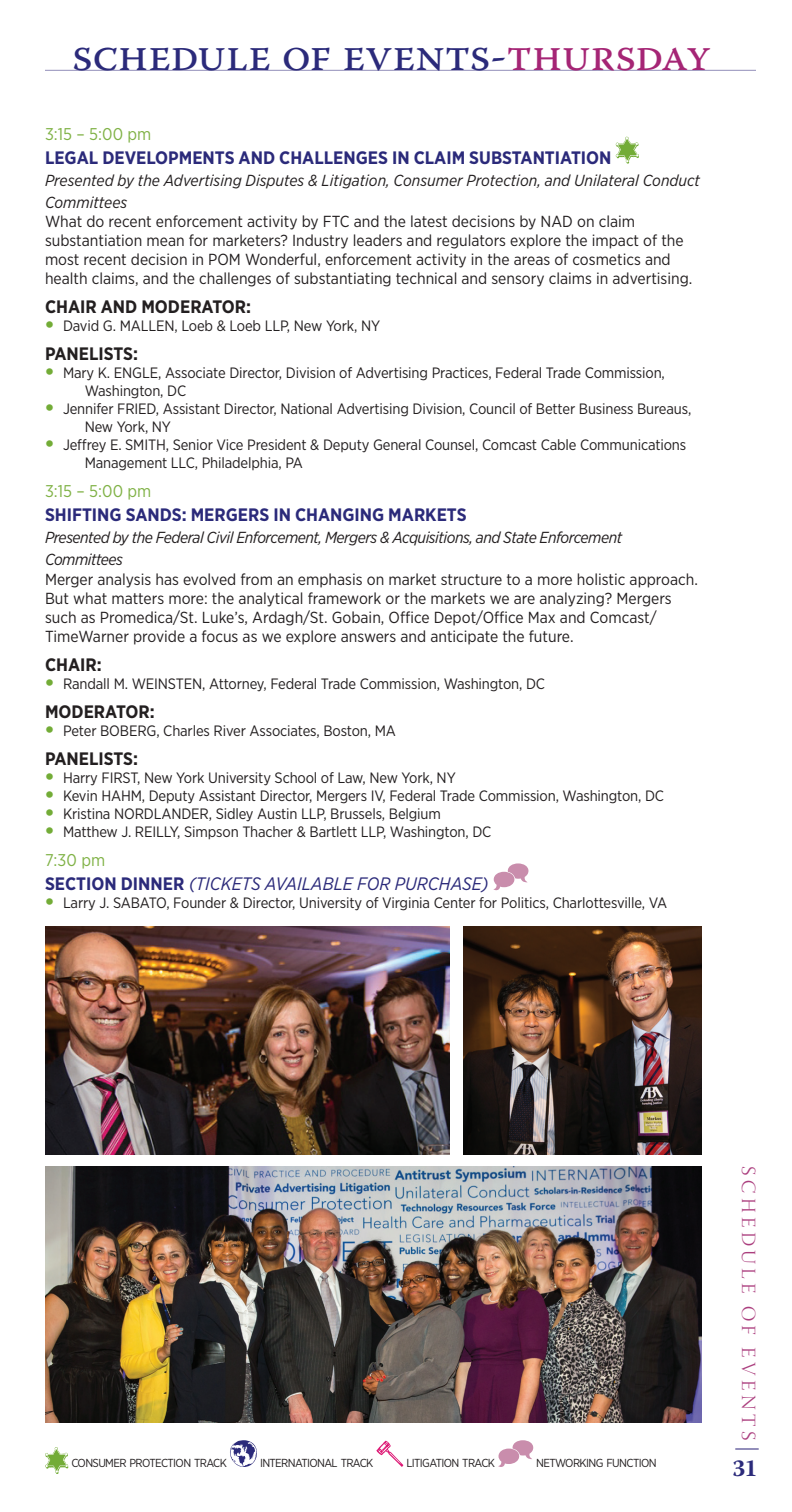
<style>
.page{position:relative;width:792px;height:1512px;background:#fff}
.page>*{position:absolute;margin:0;border:0;box-sizing:border-box;transform-origin:0 0}
.t1{font:46px "Warnock Pro";letter-spacing:-.01em;color:#2b2a7a}
.t2{font:700 24px "Warnock Pro";color:#2b2a7a}
.t3{font:20px "Warnock Pro Light Disp";letter-spacing:.22em;color:#ab3e7e}
.t4{font:700 18px "Gotham Narrow";color:#2b2a7a}
.t5{font:700 18px "Gotham Narrow";color:#231f20}
.t6{font:italic 18px "Gotham Narrow";color:#2b2a7a}
.t7{font:17px "Gotham Narrow";color:#80b246}
.t8{font:16px/19.2px "Gotham Narrow";color:#231f20}
.t9{font:italic 16px/22px "Gotham Narrow";letter-spacing:-.015em;color:#231f20}
.t10{font:15px/18px "Gotham Narrow";letter-spacing:-.01em;color:#231f20}
.t11{font:11.6px "Gotham Narrow";letter-spacing:-.055em;color:#231f20}
.s1{color:#a52575}
.s2{font-family:"Trade Gothic LT Std";font-size:18px;color:#73ac37}
.s3{font-weight:700;font-style:normal}
</style>
<div class="page">
<hr style="left:45px;top:70px;width:711px;height:1px;background:#928eba">
<hr style="left:735px;top:1448px;width:24px;height:2px;background:#928eba">
<svg style="left:45px;top:1447px;width:24px;height:27px"></svg>
<svg style="left:230px;top:1440px;width:27px;height:27px"></svg>
<svg style="left:376px;top:1441px;width:27px;height:26px"></svg>
<svg style="left:498px;top:1440px;width:35px;height:27px"></svg>
<svg style="left:616px;top:137px;width:23px;height:27px"></svg>
<svg style="left:493px;top:863px;width:35px;height:27px"></svg>
<img style="left:45px;top:1166px;width:657px;height:257px">
<img style="left:45px;top:927px;width:404px;height:228px">
<img style="left:464px;top:927px;width:238px;height:228px">
<h1 class="t1" style="left:72px;top:27px;width:641px">schedule of events-<span class="s1">thursday</span></h1>
<p class="t7" style="left:45px;top:123px;width:108px">3:15 – 5:00 pm</p>
<p class="t4" style="left:45px;top:146px;width:568px">LEGAL DEVELOPMENTS AND CHALLENGES IN CLAIM SUBSTANTIATION</p>
<p class="t9" style="left:45px;top:169px;width:657px">Presented by the Advertising Disputes &amp; Litigation, Consumer Protection, and Unilateral Conduct<br>Committees</p>
<p class="t8" style="left:45px;top:211px;width:649px">What do recent enforcement activity by FTC and the latest decisions by NAD on claim substantiation mean for marketers? Industry leaders and regulators explore the impact of the most recent decision in POM Wonderful, enforcement activity in the areas of cosmetics and health claims, and the challenges of substantiating technical and sensory claims in advertising.</p>
<p class="t5" style="left:45px;top:296px;width:208px">CHAIR AND MODERATOR:</p>
<p class="t10" style="left:45px;top:317px;width:337px"><span class="s2">•</span> David G. MALLEN, Loeb &amp; Loeb LLP, New York, NY</p>
<p class="t5" style="left:45px;top:343px;width:95px">PANELISTS:</p>
<p class="t10" style="left:85px;top:364px;width:582px;text-indent:-40px"><span class="s2">•</span> Mary K. ENGLE, Associate Director, Division of Advertising Practices, Federal Trade Commission,<br>Washington, DC</p>
<p class="t10" style="left:85px;top:400px;width:608px;text-indent:-40px"><span class="s2">•</span> Jennifer FRIED, Assistant Director, National Advertising Division, Council of Better Business Bureaus,<br>New York, NY</p>
<p class="t10" style="left:85px;top:436px;width:603px;text-indent:-40px"><span class="s2">•</span> Jeffrey E. SMITH, Senior Vice President &amp; Deputy General Counsel, Comcast Cable Communications<br>Management LLC, Philadelphia, PA</p>
<p class="t7" style="left:45px;top:481px;width:108px">3:15 – 5:00 pm</p>
<p class="t4" style="left:45px;top:504px;width:423px">SHIFTING SANDS: MERGERS IN CHANGING MARKETS</p>
<p class="t9" style="left:45px;top:526px;width:579px">Presented by the Federal Civil Enforcement, Mergers &amp; Acquisitions, and State Enforcement<br>Committees</p>
<p class="t8" style="left:45px;top:569px;width:654px">Merger analysis has evolved from an emphasis on market structure to a more holistic approach.<br>But what matters more: the analytical framework or the markets we are analyzing? Mergers such as Promedica/St. Luke’s, Ardagh/St. Gobain, Office Depot/Office Max and Comcast/ TimeWarner provide a focus as we explore answers and anticipate the future.</p>
<p class="t5" style="left:45px;top:653px;width:58px">CHAIR:</p>
<p class="t10" style="left:45px;top:675px;width:502px"><span class="s2">•</span> Randall M. WEINSTEN, Attorney, Federal Trade Commission, Washington, DC</p>
<p class="t5" style="left:45px;top:700px;width:111px">MODERATOR:</p>
<p class="t10" style="left:45px;top:722px;width:352px"><span class="s2">•</span> Peter BOBERG, Charles River Associates, Boston, MA</p>
<p class="t5" style="left:45px;top:747px;width:95px">PANELISTS:</p>
<p class="t10" style="left:45px;top:769px;width:412px"><span class="s2">•</span> Harry FIRST, New York University School of Law, New York, NY</p>
<p class="t10" style="left:45px;top:787px;width:621px"><span class="s2">•</span> Kevin HAHM, Deputy Assistant Director, Mergers IV, Federal Trade Commission, Washington, DC</p>
<p class="t10" style="left:45px;top:805px;width:397px"><span class="s2">•</span> Kristina NORDLANDER, Sidley Austin LLP, Brussels, Belgium</p>
<p class="t10" style="left:45px;top:823px;width:448px"><span class="s2">•</span> Matthew J. REILLY, Simpson Thacher &amp; Bartlett LLP, Washington, DC</p>
<p class="t7" style="left:45px;top:850px;width:62px">7:30 pm</p>
<p class="t6" style="left:45px;top:873px;width:445px"><span class="s3">SECTION DINNER</span> (TICKETS AVAILABLE FOR PURCHASE)</p>
<p class="t10" style="left:45px;top:894px;width:624px"><span class="s2">•</span> Larry J. SABATO, Founder &amp; Director, University of Virginia Center for Politics, Charlottesville, VA</p>
<p class="t11" style="left:71px;top:1456px;width:157px">CONSUMER PROTECTION TRACK</p>
<p class="t11" style="left:260px;top:1456px;width:115px">INTERNATIONAL TRACK</p>
<p class="t11" style="left:406px;top:1456px;width:90px">LITIGATION TRACK</p>
<p class="t11" style="left:536px;top:1456px;width:122px">NETWORKING FUNCTION</p>
<h3 class="t3" style="left:759px;top:1166px;width:274px;rotate:90deg">Schedule of events</h3>
<h2 class="t2" style="left:733px;top:1454px;width:26px">31</h2>
</div>
